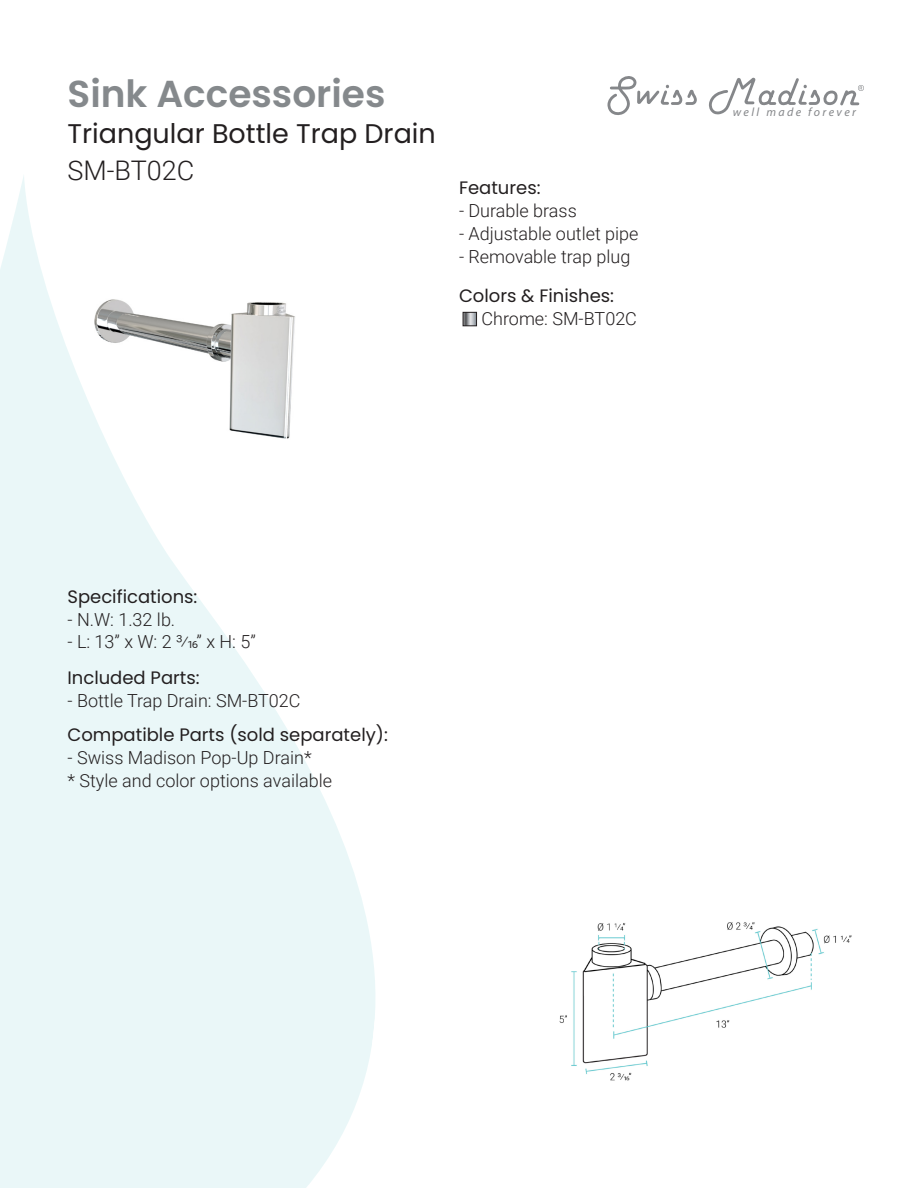
<style>
.page{position:relative;width:918px;height:1188px;background:#fff}
.page>*{position:absolute;margin:0;border:0;box-sizing:border-box;transform-origin:0 0}
.t1{font:600 37.5px "Poppins";color:#85898c}
.t2{font:27px "Poppins";color:#231f20}
.t3{font:300 27px "Roboto";color:#231f20}
.t4{font:300 18px "Roboto";color:#231f20}
.t5{font:18px "Poppins";color:#231f20}
.t6{font:italic 12px "Myriad Pro";letter-spacing:.2em;color:#85878a}
</style>
<div class="page">
<svg style="left:0;top:176px;width:375px;height:1012px;fill:#eaf7f8"></svg>
<img style="left:559px;top:922px;width:293px;height:159px">
<svg style="left:608px;top:76px;width:89px;height:39px"></svg>
<svg style="left:709px;top:77px;width:155px;height:38px"></svg>
<img style="left:465px;top:314px;width:10px;height:10px">
<div style="left:463px;top:312px;width:14px;height:14px;border:1px solid #231f20"></div>
<p class="t1" style="left:68px;top:72px;width:319px">Sink Accessories</p>
<p class="t2" style="left:68px;top:118px;width:370px">Triangular Bottle Trap Drain</p>
<p class="t3" style="left:68px;top:152px;width:128px">SM-BT02C</p>
<p class="t5" style="left:459px;top:178px;width:83px">Features:</p>
<p class="t4" style="left:459px;top:198px;width:119px">- Durable brass</p>
<p class="t4" style="left:459px;top:221px;width:181px">- Adjustable outlet pipe</p>
<p class="t4" style="left:459px;top:244px;width:173px">- Removable trap plug</p>
<p class="t5" style="left:459px;top:286px;width:157px">Colors &amp; Finishes:</p>
<p class="t4" style="left:482px;top:306px;width:157px">Chrome: SM-BT02C</p>
<p class="t6" style="left:733px;top:104px;width:125px">well made forever</p>
<p class="t5" style="left:68px;top:586px;width:131px">Specifications:</p>
<p class="t4" style="left:68px;top:607px;width:109px">- N.W: 1.32 lb.</p>
<p class="t4" style="left:68px;top:629px;width:190px">- L: 13” x W: 2 3/16” x H: 5”</p>
<p class="t5" style="left:68px;top:667px;width:134px">Included Parts:</p>
<p class="t4" style="left:68px;top:688px;width:235px">- Bottle Trap Drain: SM-BT02C</p>
<p class="t5" style="left:68px;top:724px;width:322px">Compatible Parts (sold separately):</p>
<p class="t4" style="left:68px;top:745px;width:246px">- Swiss Madison Pop-Up Drain*</p>
<p class="t4" style="left:68px;top:768px;width:266px">* Style and color options available</p>
</div>
